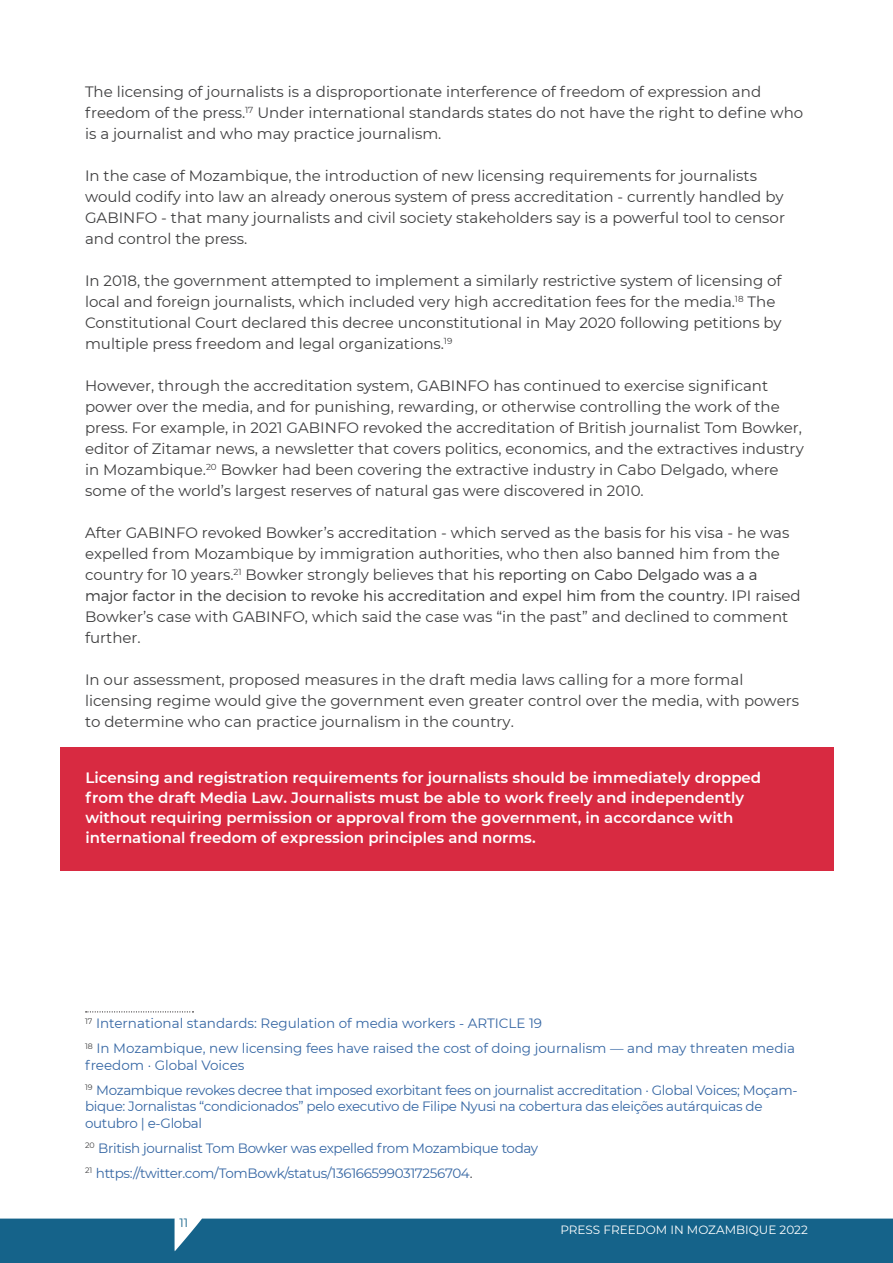
<style>
.page{position:relative;width:893px;height:1263px;background:#fff}
.page>*{position:absolute;margin:0;border:0;box-sizing:border-box;transform-origin:0 0}
.t1{font:15px/21px "Montserrat";color:#3e3e3f}
.t2{font:600 15px/20px "Montserrat";color:#fff}
.futika{font:13.5px/16.5px "Montserrat";letter-spacing:-.025em;color:#3667a4}
.futika-2{font:13.5px/16.5px "Montserrat";color:#3667a4}
.t3{font:12px "Montserrat";color:#fff}
.t4{font:12px "Montserrat";color:#15638a}
.s1{font-weight:300}
.s2{color:#3e3e3f}
</style>
<div class="page">
<div style="left:60px;top:747px;width:773px;height:123px;background:#d82a41"></div>
<svg style="left:86px;top:1011px;width:107px;height:1px"></svg>
<div style="left:0;top:1218px;width:893px;height:45px;background:#15638a"></div>
<p class="t1" style="left:85px;top:80px;width:720px">The licensing of journalists is a disproportionate interference of freedom of expression and freedom of the press.<sup>17</sup> Under international standards states do not have the right to define who is a journalist and who may practice journalism.</p>
<p class="t1" style="left:85px;top:164px;width:701px">In the case of Mozambique, the introduction of new licensing requirements for journalists would codify into law an already onerous system of press accreditation - currently handled by GABINFO - that many journalists and civil society stakeholders say is a powerful tool to censor and control the press.</p>
<p class="t1" style="left:85px;top:269px;width:698px">In 2018, the government attempted to implement a similarly restrictive system of licensing of local and foreign journalists, which included very high accreditation fees for the media.<sup>18</sup> The Constitutional Court declared this decree unconstitutional in May 2020 following petitions by multiple press freedom and legal organizations.<sup>19</sup></p>
<p class="t1" style="left:85px;top:374px;width:720px">However, through the accreditation system, GABINFO has continued to exercise significant power over the media, and for punishing, rewarding, or otherwise controlling the work of the press. For example, in 2021 GABINFO revoked the accreditation of British journalist Tom Bowker, editor of Zitamar news, a newsletter that covers politics, economics, and the extractives industry in Mozambique.<sup>20</sup> Bowker had been covering the extractive industry in Cabo Delgado, where some of the world’s largest reserves of natural gas were discovered in 2010.</p>
<p class="t1" style="left:85px;top:521px;width:717px">After GABINFO revoked Bowker’s accreditation - which served as the basis for his visa - he was expelled from Mozambique by immigration authorities, who then also banned him from the country for 10 years.<sup>21</sup> Bowker strongly believes that his <span class="s1">reporting on Cabo Delgado was a a major factor in the decision to revoke his accreditation and expel him from the country</span>. IPI raised Bowker’s case with GABINFO, which said the case was “in the past” and declined to comment further.</p>
<p class="t1" style="left:85px;top:668px;width:716px">In our assessment, proposed measures in the draft media laws calling for a more formal licensing regime would give the government even greater control over the media, with powers to determine who can practice journalism in the country.</p>
<p class="t2" style="left:85px;top:767px;width:677px">Licensing and registration requirements for journalists should be immediately dropped from the draft Media Law. Journalists must be able to work freely and independently without requiring permission or approval from the government, in accordance with international freedom of expression principles and norms.</p>
<p class="futika-2" style="left:85px;top:1015px;width:459px"><sup>17</sup> International standards: Regulation of media workers - ARTICLE 19</p>
<p class="futika-2" style="left:85px;top:1040px;width:712px"><sup>18</sup> In Mozambique, new licensing fees have raised the cost of doing journalism — and may threaten media freedom · Global Voices</p>
<p class="futika" style="left:85px;top:1081px;width:714px"><sup>19</sup> Mozambique revokes decree that imposed exorbitant fees on journalist accreditation · Global Voices; Moçam&shy;bique: Jornalistas “condicionados” pelo executivo de Filipe Nyusi na cobertura das eleições autárquicas de outubro | e-Global</p>
<p class="futika" style="left:85px;top:1139px;width:455px"><sup>20</sup> British journalist Tom Bowker was expelled from Mozambique today</p>
<p class="futika" style="left:85px;top:1164px;width:389px"><sup>21</sup> https://twitter.com/TomBowk/status/1361665990317256704<span class="s2">.</span></p>
<p class="t4" style="left:179px;top:1214px;width:10px">11</p>
<p class="t3" style="left:560px;top:1221px;width:249px">PRESS FREEDOM IN MOZAMBIQUE 2022</p>
</div>
